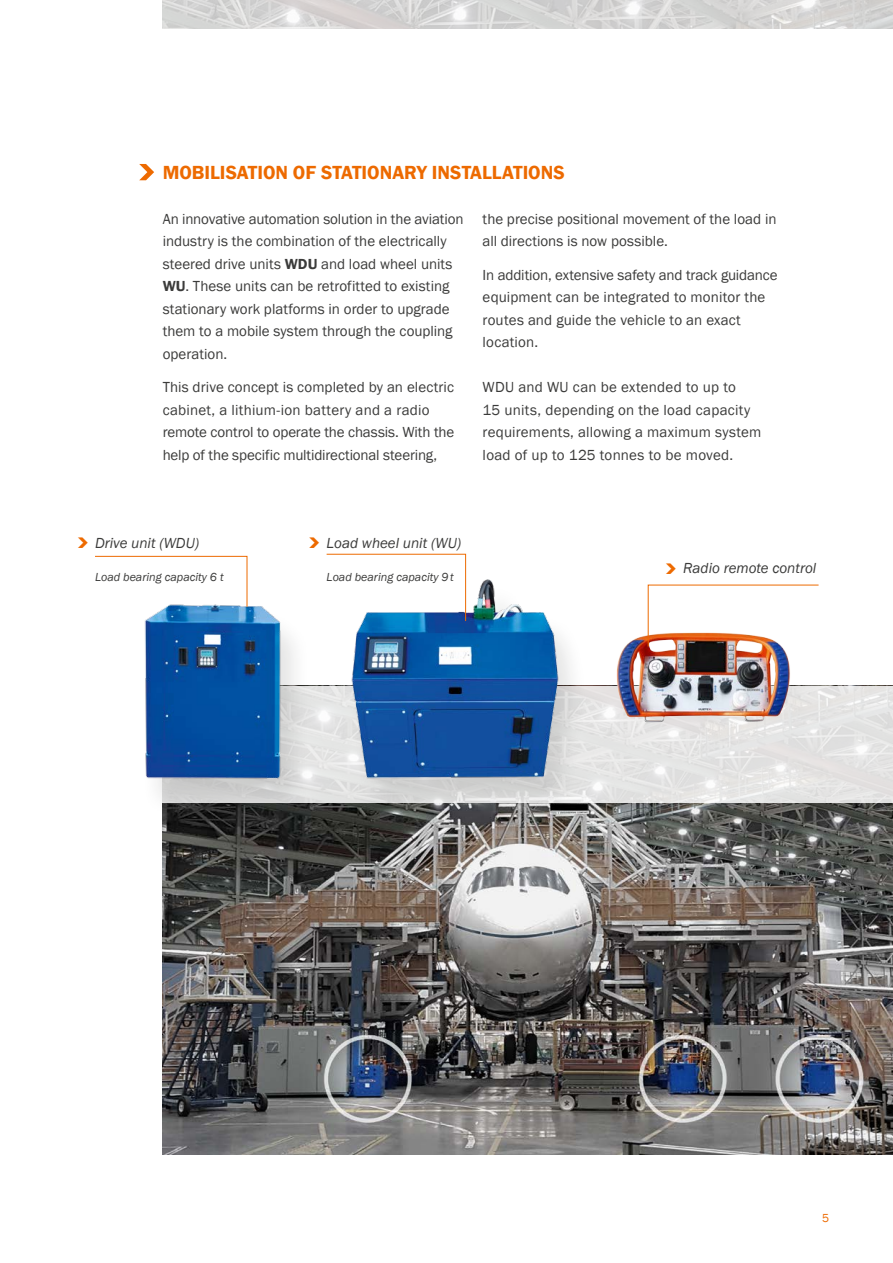
<style>
.page{position:relative;width:893px;height:1263px;background:#fff}
.page>*{position:absolute;margin:0;border:0;box-sizing:border-box;transform-origin:0 0}
.t1{font:600 19.5px "Franklin Gothic";color:#ed6a00}
.t2{font:15px/22.5px "Franklin Gothic";letter-spacing:.005em;color:#3b3b3a}
.t3{font:italic 15px "Franklin Gothic";color:#3b3b3a}
.t4{font:italic 12px "Franklin Gothic";color:#3b3b3a}
.t5{font:12px "Franklin Gothic";color:#ed6a00}
.s1{font-weight:600}
</style>
<div class="page">
<img style="left:163px;top:802px;width:730px;height:352px">
<img style="left:163px;top:0;width:730px;height:28px">
<div style="left:163px;top:686px;width:730px;height:116px;background:#e5e5e4"></div>
<div style="left:140px;top:607px;width:171px;height:211px;background:#1a1a18;opacity:.12"></div>
<img style="left:141px;top:603px;width:143px;height:179px">
<img style="left:616px;top:629px;width:178px;height:101px">
<div style="left:346px;top:584px;width:243px;height:233px;background:#1a1a18;opacity:.12"></div>
<img style="left:345px;top:577px;width:223px;height:212px">
<svg style="left:139px;top:164px;width:15px;height:16px"></svg>
<svg style="left:326px;top:554px;width:140px;height:67px"></svg>
<svg style="left:648px;top:585px;width:171px;height:62px"></svg>
<svg style="left:95px;top:556px;width:152px;height:51px"></svg>
<h1 class="t1" style="left:163px;top:160px;width:404px">MOBILISATION OF STATIONARY INSTALLATIONS</h1>
<p class="t2" style="left:163px;top:208px;width:302px">An innovative automation solution in the aviation industry is the combination of the electrically steered drive units <span class="s1">WDU</span> and load wheel units <span class="s1">WU</span>. These units can be retrofitted to existing stationary work platforms in order to upgrade them to a mobile system through the coupling operation.</p>
<p class="t2" style="left:163px;top:376px;width:293px">This drive concept is completed by an electric cabinet, a lithium-ion battery and a radio remote control to operate the chassis. With the help of the specific multidirectional steering,</p>
<p class="t2" style="left:483px;top:208px;width:295px">the precise positional movement of the load in all directions is now possible.</p>
<p class="t2" style="left:483px;top:264px;width:296px">In addition, extensive safety and track guidance equipment can be integrated to monitor the routes and guide the vehicle to an exact location.</p>
<p class="t2" style="left:483px;top:376px;width:280px">WDU and WU can be extended to up to<br>15 units, depending on the load capacity requirements, allowing a maximum system load of up to 125 tonnes to be moved.</p>
<p class="t3" style="left:95px;top:533px;width:106px">Drive unit (WDU)</p>
<p class="t4" style="left:95px;top:570px;width:130px">Load bearing capacity 6 t</p>
<p class="t3" style="left:327px;top:533px;width:136px">Load wheel unit (WU)</p>
<p class="t4" style="left:327px;top:570px;width:129px">Load bearing capacity 9t</p>
<p class="t3" style="left:683px;top:559px;width:135px">Radio remote control</p>
<p class="t5" style="left:822px;top:1211px;width:9px">5</p>
</div>
